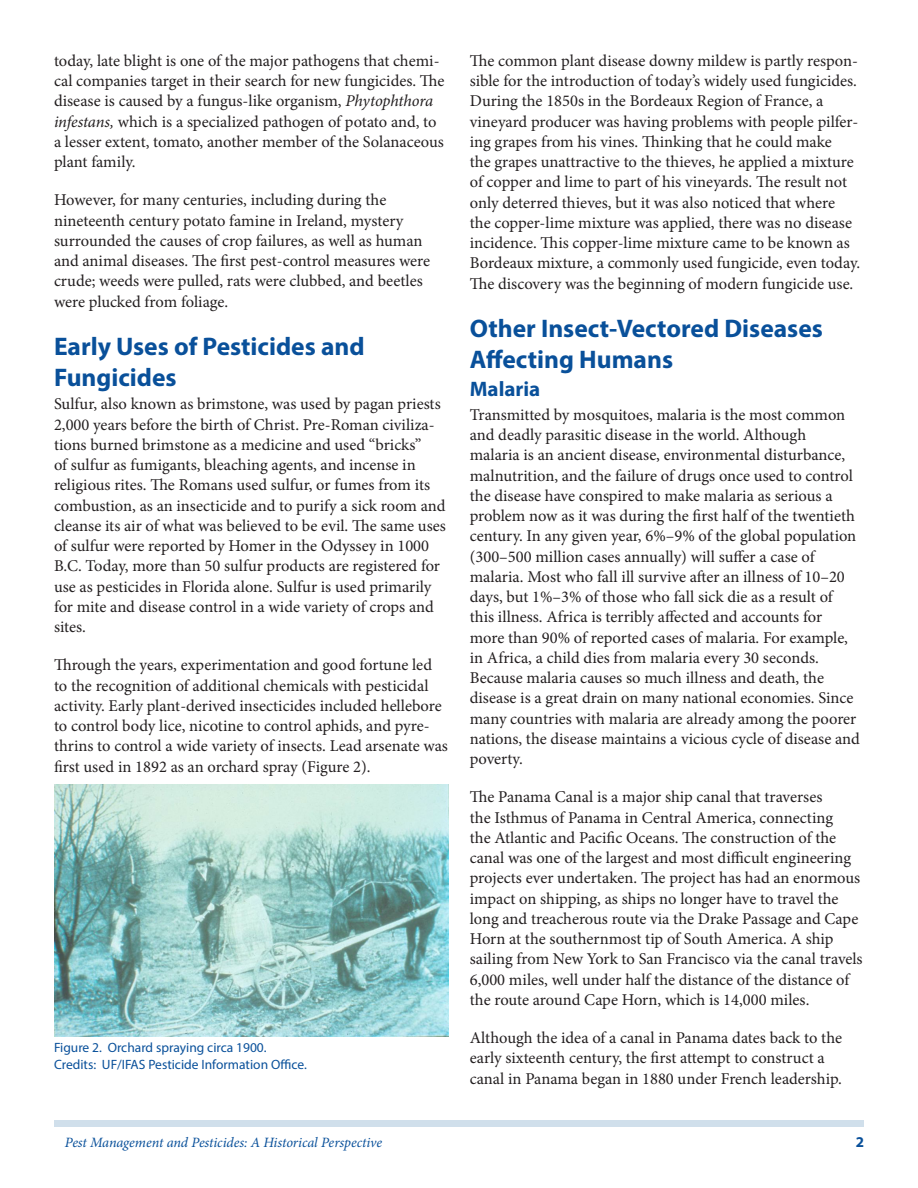
<style>
.page{position:relative;width:918px;height:1188px;background:#fff}
.page>*{position:absolute;margin:0;border:0;box-sizing:border-box;transform-origin:0 0}
.SectionHeading0{font:700 25.5px/30.6px "Myriad Pro";color:#09509a}
.SectionHeading1{font:700 21px "Myriad Pro";color:#09509a}
.Paragraph{font:16.5px/20.2px "Minion Pro";color:#231f20}
.PageNumber{font:700 15px "Myriad Pro";color:#09509a}
.RunningTitleItalics{font:italic 14.25px "Minion Pro";letter-spacing:-.01em;color:#09509a}
.FigureCaption{font:13.5px "Myriad Pro";color:#09509a}
.s1{font-style:italic}
</style>
<div class="page">
<div style="left:54px;top:1120px;width:810px;height:7px;background:#d0dfeb"></div>
<img style="left:54px;top:784px;width:394px;height:253px">
<p class="Paragraph" style="left:54px;top:51px;width:392px">today, late blight is one of the major pathogens that chemi&shy;cal companies target in their search for new fungicides. The disease is caused by a fungus-like organism, <span class="s1">Phytophthora infestans,</span> which is a specialized pathogen of potato and, to a lesser extent, tomato, another member of the Solanaceous plant family.</p>
<p class="Paragraph" style="left:54px;top:190px;width:378px">However, for many centuries, including during the nineteenth century potato famine in Ireland, mystery surrounded the causes of crop failures, as well as human and animal diseases. The first pest-control measures were crude; weeds were pulled, rats were clubbed, and beetles were plucked from foliage.</p>
<p class="SectionHeading0" style="left:54px;top:331px;width:312px">Early Uses of Pesticides and<br>Fungicides</p>
<p class="Paragraph" style="left:54px;top:394px;width:393px">Sulfur, also known as brimstone, was used by pagan priests 2,000 years before the birth of Christ. Pre-Roman civiliza&shy;tions burned brimstone as a medicine and used “bricks”<br>of sulfur as fumigants, bleaching agents, and incense in religious rites. The Romans used sulfur, or fumes from its combustion, as an insecticide and to purify a sick room and cleanse its air of what was believed to be evil. The same uses of sulfur were reported by Homer in the Odyssey in 1000<br>B.C. Today, more than 50 sulfur products are registered for use as pesticides in Florida alone. Sulfur is used primarily for mite and disease control in a wide variety of crops and sites.</p>
<p class="Paragraph" style="left:54px;top:655px;width:395px">Through the years, experimentation and good fortune led to the recognition of additional chemicals with pesticidal activity. Early plant-derived insecticides included hellebore to control body lice, nicotine to control aphids, and pyre&shy;thrins to control a wide variety of insects. Lead arsenate was first used in 1892 as an orchard spray (Figure 2).</p>
<p class="FigureCaption" style="left:54px;top:1039px;width:214px">Figure 2. Orchard spraying circa 1900.</p>
<p class="FigureCaption" style="left:54px;top:1056px;width:254px">Credits: UF/IFAS Pesticide Information Office.</p>
<p class="Paragraph" style="left:470px;top:51px;width:392px">The common plant disease downy mildew is partly respon&shy;sible for the introduction of today’s widely used fungicides.<br>During the 1850s in the Bordeaux Region of France, a vineyard producer was having problems with people pilfer&shy;ing grapes from his vines. Thinking that he could make<br>the grapes unattractive to the thieves, he applied a mixture of copper and lime to part of his vineyards. The result not only deterred thieves, but it was also noticed that where<br>the copper-lime mixture was applied, there was no disease incidence. This copper-lime mixture came to be known as Bordeaux mixture, a commonly used fungicide, even today.<br>The discovery was the beginning of modern fungicide use.</p>
<p class="SectionHeading0" style="left:470px;top:313px;width:355px">Other Insect-Vectored Diseases<br>Affecting Humans</p>
<p class="SectionHeading1" style="left:470px;top:376px;width:72px">Malaria</p>
<p class="Paragraph" style="left:470px;top:405px;width:392px">Transmitted by mosquitoes, malaria is the most common and deadly parasitic disease in the world. Although malaria is an ancient disease, environmental disturbance, malnutrition, and the failure of drugs once used to control the disease have conspired to make malaria as serious a problem now as it was during the first half of the twentieth century. In any given year, 6%–9% of the global population (300–500 million cases annually) will suffer a case of malaria. Most who fall ill survive after an illness of 10–20 days, but 1%–3% of those who fall sick die as a result of this illness. Africa is terribly affected and accounts for more than 90% of reported cases of malaria. For example, in Africa, a child dies from malaria every 30 seconds.<br>Because malaria causes so much illness and death, the disease is a great drain on many national economies. Since many countries with malaria are already among the poorer nations, the disease maintains a vicious cycle of disease and poverty.</p>
<p class="Paragraph" style="left:470px;top:787px;width:394px">The Panama Canal is a major ship canal that traverses<br>the Isthmus of Panama in Central America, connecting<br>the Atlantic and Pacific Oceans. The construction of the canal was one of the largest and most difficult engineering projects ever undertaken. The project has had an enormous impact on shipping, as ships no longer have to travel the long and treacherous route via the Drake Passage and Cape Horn at the southernmost tip of South America. A ship sailing from New York to San Francisco via the canal travels 6,000 miles, well under half the distance of the distance of the route around Cape Horn, which is 14,000 miles.</p>
<p class="Paragraph" style="left:470px;top:1028px;width:374px">Although the idea of a canal in Panama dates back to the early sixteenth century, the first attempt to construct a canal in Panama began in 1880 under French leadership.</p>
<p class="RunningTitleItalics" style="left:65px;top:1133px;width:319px">Pest Management and Pesticides: A Historical Perspective</p>
<p class="PageNumber" style="left:856px;top:1133px;width:10px">2</p>
</div>
